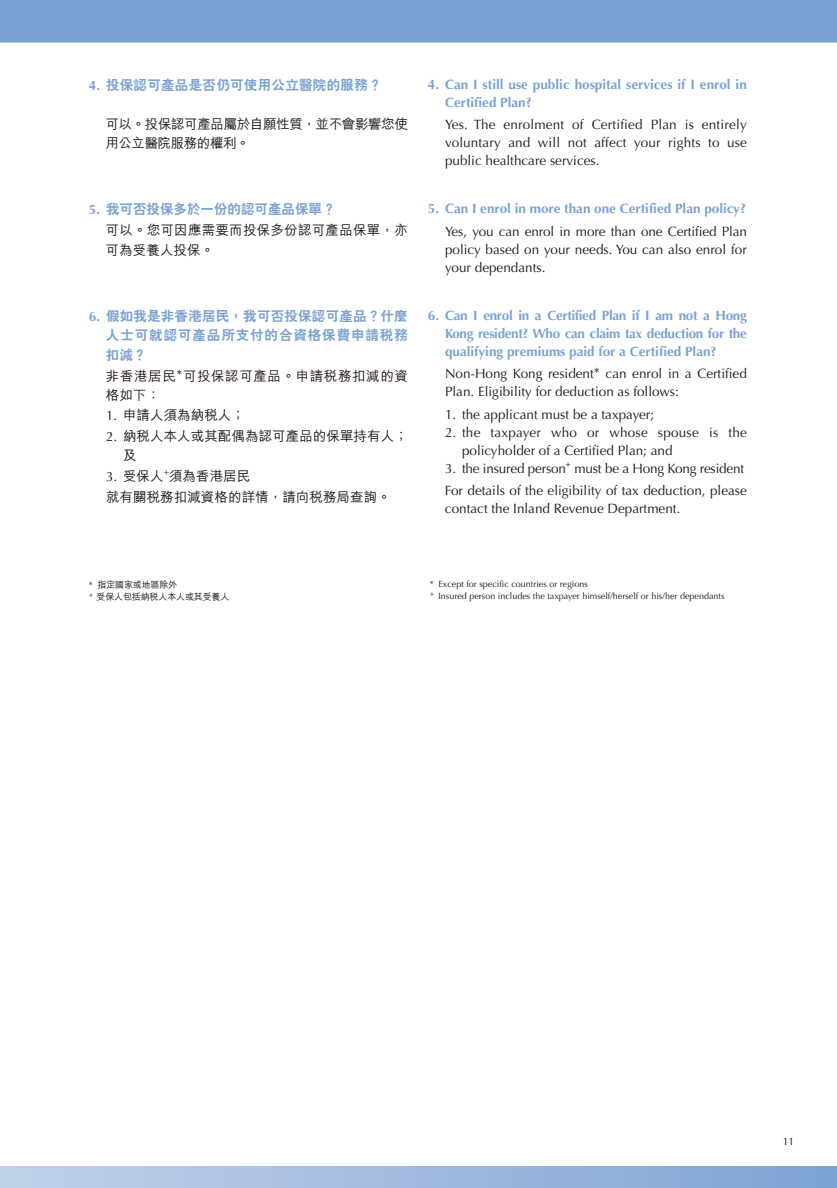
<style>
.page{position:relative;width:837px;height:1188px;background:#fff}
.page>*{position:absolute;margin:0;border:0;box-sizing:border-box;transform-origin:0 0}
.t1{font:13.5px/18px "Optima";color:#221815}
.t2{font:700 13.5px/18px "Optima";color:#7ba2d2}
.t3{font:500 13.5px/19.5px "M Hei HK";letter-spacing:.005em;color:#221815}
.t4{font:800 13.5px/19.5px "C Hei 2 HK";letter-spacing:.02em;color:#7ba2d2;text-align:justify}
.t5{font:500 13.5px/19.5px "M Hei HK";letter-spacing:-.025em;color:#221815}
.t6{font:500 13.5px/19.5px "M Hei HK";letter-spacing:.045em;color:#221815}
.t7{font:800 13.5px "C Hei 2 HK";color:#7ba2d2}
.t8{font:10.5px "Optima";color:#221815}
.t9{font:9px/12px "Optima";color:#221815}
.t10{font:500 9px/12px "M Hei HK";letter-spacing:-.015em;color:#221815}
.s1{font-family:"Optima";font-weight:700}
.s2{font-family:"Optima";font-weight:400}
</style>
<div class="page">
<div style="left:0;top:1167px;width:837px;height:21px;background:linear-gradient(to right,#c3d0ea,#7ea3d3)"></div>
<div style="left:0;top:0;width:837px;height:43px;background:#7ba2d2"></div>
<p class="t4" style="left:89px;top:75px;width:294px"><span class="s1">4.</span> 投保認可產品是否仍可使用公立醫院的服務？</p>
<p class="t5" style="left:105px;top:113px;width:304px">可以。投保認可產品屬於自願性質，並不會影響您使用公立醫院服務的權利。</p>
<p class="t7" style="left:89px;top:200px;width:248px"><span class="s1">5.</span> 我可否投保多於一份的認可產品保單？</p>
<p class="t3" style="left:105px;top:219px;width:304px">可以。您可因應需要而投保多份認可產品保單，亦可為受養人投保。</p>
<p class="t4" style="left:106px;top:306px;width:303px;text-indent:-17px"><span class="s1">6.</span> 假如我是非香港居民，我可否投保認可產品？什麼人士可就認可產品所支付的合資格保費申請稅務扣減？</p>
<p class="t6" style="left:106px;top:365px;width:303px">非香港居民<span class="s2">*</span>可投保認可產品。申請稅務扣減的資格如下：</p>
<p class="t3" style="left:106px;top:404px;width:141px"><span class="s2">1.</span> 申請人須為納稅人；</p>
<p class="t3" style="left:123px;top:425px;width:286px;text-indent:-17px"><span class="s2">2.</span> 納稅人本人或其配偶為認可產品的保單持有人；及</p>
<p class="t3" style="left:106px;top:465px;width:286px;line-height:21px"><span class="s2">3.</span> 受保人<sup>+</sup>須為香港居民<br>就有關稅務扣減資格的詳情，請向稅務局查詢。</p>
<p class="t2" style="left:445px;top:76px;width:303px;text-indent:-17px">4. Can I still use public hospital services if I enrol in<br>Certified Plan?</p>
<p class="t1" style="left:445px;top:116px;width:303px;text-align:justify">Yes. The enrolment of Certified Plan is entirely voluntary and will not affect your rights to use public healthcare services.</p>
<p class="t2" style="left:428px;top:200px;width:320px">5. Can I enrol in more than one Certified Plan policy?</p>
<p class="t1" style="left:445px;top:223px;width:303px;text-align:justify">Yes, you can enrol in more than one Certified Plan policy based on your needs. You can also enrol for your dependants.</p>
<p class="t2" style="left:445px;top:307px;width:303px;text-align:justify;text-indent:-17px">6. Can I enrol in a Certified Plan if I am not a Hong Kong resident? Who can claim tax deduction for the qualifying premiums paid for a Certified Plan?</p>
<p class="t1" style="left:445px;top:365px;width:303px">Non-Hong Kong resident* can enrol in a Certified<br>Plan. Eligibility for deduction as follows:</p>
<p class="t1" style="left:445px;top:406px;width:211px">1. the applicant must be a taxpayer;</p>
<p class="t1" style="left:462px;top:424px;width:286px;text-indent:-17px">2. the taxpayer who or whose spouse is the policyholder of a Certified Plan; and</p>
<p class="t1" style="left:445px;top:457px;width:303px;line-height:22.5px">3. the insured person<sup>+</sup> must be a Hong Kong resident<br>For details of the eligibility of tax deduction, please</p>
<p class="t1" style="left:445px;top:500px;width:237px">contact the Inland Revenue Department.</p>
<p class="t10" style="left:89px;top:578px;width:142px"><span class="s2">*</span> 指定國家或地區除外<br><sup>+</sup> 受保人包括納稅人本人或其受養人</p>
<p class="t9" style="left:430px;top:578px;width:296px">* Except for specific countries or regions<br><sup>+</sup> Insured person includes the taxpayer himself/herself or his/her dependants</p>
<p class="t8" style="left:783px;top:1136px;width:13px">11</p>
</div>
